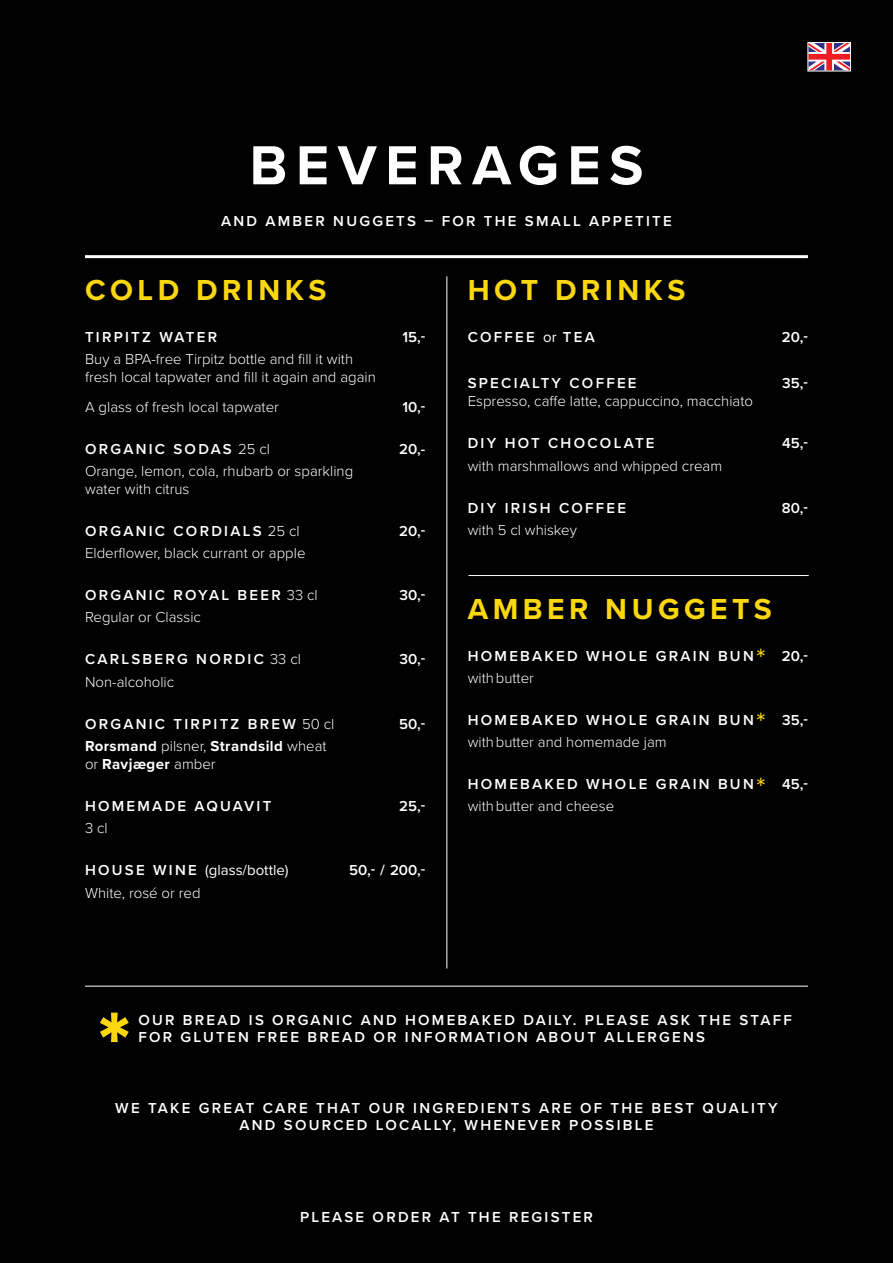
<style>
.page{position:relative;width:893px;height:1263px;background:#010101}
.page>*{position:absolute;margin:0;border:0;box-sizing:border-box;transform-origin:0 0}
.overskrift_1{font:700 57px "Proxima Nova";letter-spacing:.15em;color:#fff}
.overskrift_2{font:700 30px "Proxima Nova";letter-spacing:.15em;color:#fad70f}
.retterne{font:600 15px/16.5px "Proxima Nova";letter-spacing:.15em;color:#fff;text-align:center}
.brødtekst{font:300 15px "Proxima Nova";color:#fff}
.brødtekst-2{font:700 15px/18px "Proxima Nova";letter-spacing:.03em;color:#fff}
.retterne-2{font:300 15px "Proxima Nova";color:#fff}
.retterne-3{font:15px "Proxima Nova";color:#fff}
.s1{font-weight:300}
.s2{font-weight:600}
.s3{font-weight:400}
.s4{font-weight:400;font-size:28.5px;color:#fad70f}
</style>
<div class="page">
<hr style="left:468px;top:575px;width:341px;height:1px;background:#fff">
<svg style="left:100px;top:1012px;width:29px;height:30px"></svg>
<hr style="left:85px;top:255px;width:723px;height:3px;background:#fff">
<svg style="left:810px;top:44px;width:38px;height:25px"></svg>
<div style="left:808px;top:42px;width:43px;height:29px;border:1px solid #fff"></div>
<hr style="left:85px;top:986px;width:723px;height:1px;background:#fff">
<hr style="left:446px;top:276px;width:1px;height:692px;background:#fff">
<p class="overskrift_1" style="left:250px;top:123px;width:395px">BEVERAGES</p>
<p class="retterne" style="left:221px;top:213px;width:452px">AND AMBER NUGGETS – FOR THE SMALL APPETITE</p>
<p class="overskrift_2" style="left:85px;top:268px;width:243px">COLD DRINKS</p>
<p class="retterne" style="left:85px;top:328px;width:134px">TIRPITZ WATER</p>
<p class="retterne" style="left:402px;top:328px;width:24px">15,-</p>
<p class="brødtekst" style="left:85px;top:348px;width:270px">Buy a BPA-free Tirpitz bottle and fill it with</p>
<p class="brødtekst" style="left:85px;top:366px;width:292px">fresh local tapwater and fill it again and again</p>
<p class="retterne-2" style="left:85px;top:395px;width:195px">A glass of fresh local tapwater</p>
<p class="retterne" style="left:402px;top:398px;width:24px">10,-</p>
<p class="retterne" style="left:85px;top:440px;width:186px">ORGANIC SODAS <span class="s1">25 cl</span></p>
<p class="retterne" style="left:399px;top:440px;width:27px">20,-</p>
<p class="brødtekst" style="left:85px;top:460px;width:270px">Orange, lemon, cola, rhubarb or sparkling</p>
<p class="brødtekst" style="left:85px;top:478px;width:106px">water with citrus</p>
<p class="retterne" style="left:85px;top:522px;width:216px">ORGANIC CORDIALS <span class="s1">25 cl</span></p>
<p class="retterne" style="left:399px;top:522px;width:27px">20,-</p>
<p class="brødtekst" style="left:85px;top:542px;width:222px">Elderflower, black currant or apple</p>
<p class="retterne" style="left:85px;top:586px;width:234px">ORGANIC ROYAL BEER <span class="s1">33 cl</span></p>
<p class="retterne" style="left:400px;top:586px;width:27px">30,-</p>
<p class="brødtekst" style="left:85px;top:606px;width:117px">Regular or Classic</p>
<p class="retterne" style="left:85px;top:651px;width:217px">CARLSBERG NORDIC <span class="s1">33 cl</span></p>
<p class="retterne" style="left:400px;top:651px;width:27px">30,-</p>
<p class="brødtekst" style="left:85px;top:670px;width:91px">Non-alcoholic</p>
<p class="retterne" style="left:85px;top:715px;width:251px">ORGANIC TIRPITZ BREW <span class="s1">50 cl</span></p>
<p class="retterne" style="left:399px;top:715px;width:28px">50,-</p>
<p class="brødtekst-2" style="left:85px;top:737px;width:243px">Rorsmand <span class="s1">pilsner,</span> Strandsild <span class="s1">wheat or</span> Ravjæger <span class="s1">amber</span></p>
<p class="retterne" style="left:85px;top:797px;width:188px">HOMEMADE AQUAVIT</p>
<p class="retterne" style="left:399px;top:797px;width:28px">25,-</p>
<p class="brødtekst" style="left:85px;top:817px;width:24px">3 cl</p>
<p class="retterne-3" style="left:85px;top:859px;width:205px"><span class="s2">HOUSE WINE</span> (glass/bottle)</p>
<p class="retterne" style="left:349px;top:862px;width:77px">50,- / 200,-</p>
<p class="brødtekst" style="left:85px;top:881px;width:117px">White, rosé or red</p>
<p class="overskrift_2" style="left:468px;top:268px;width:219px">HOT DRINKS</p>
<p class="retterne" style="left:468px;top:328px;width:129px">COFFEE <span class="s3">or</span> TEA</p>
<p class="retterne" style="left:782px;top:328px;width:27px">20,-</p>
<p class="retterne" style="left:468px;top:375px;width:170px">SPECIALTY COFFEE</p>
<p class="retterne" style="left:782px;top:375px;width:27px">35,-</p>
<p class="brødtekst" style="left:468px;top:390px;width:287px">Espresso, caffe latte, cappuccino, macchiato</p>
<p class="retterne" style="left:468px;top:435px;width:188px">DIY HOT CHOCOLATE</p>
<p class="retterne" style="left:782px;top:435px;width:27px">45,-</p>
<p class="brødtekst" style="left:468px;top:454px;width:256px">with marshmallows and whipped cream</p>
<p class="retterne" style="left:468px;top:499px;width:160px">DIY IRISH COFFEE</p>
<p class="retterne" style="left:782px;top:499px;width:27px">80,-</p>
<p class="brødtekst" style="left:468px;top:519px;width:111px">with 5 cl whiskey</p>
<p class="overskrift_2" style="left:468px;top:586px;width:306px">AMBER NUGGETS</p>
<p class="retterne" style="left:468px;top:647px;width:342px">HOMEBAKED WHOLE GRAIN BUN<span class="s4">*</span> 20,-</p>
<p class="brødtekst" style="left:468px;top:667px;width:68px">with butter</p>
<p class="retterne" style="left:468px;top:711px;width:342px">HOMEBAKED WHOLE GRAIN BUN<span class="s4">*</span> 35,-</p>
<p class="brødtekst" style="left:468px;top:731px;width:200px">with butter and homemade jam</p>
<p class="retterne" style="left:468px;top:775px;width:342px">HOMEBAKED WHOLE GRAIN BUN<span class="s4">*</span> 45,-</p>
<p class="brødtekst" style="left:468px;top:795px;width:148px">with butter and cheese</p>
<p class="retterne" style="left:138px;top:1011px;width:655px;text-align:left">OUR BREAD IS ORGANIC AND HOMEBAKED DAILY. PLEASE ASK THE STAFF<br>FOR GLUTEN FREE BREAD OR INFORMATION ABOUT ALLERGENS</p>
<p class="retterne" style="left:115px;top:1099px;width:664px">WE TAKE GREAT CARE THAT OUR INGREDIENTS ARE OF THE BEST QUALITY<br>AND SOURCED LOCALLY, WHENEVER POSSIBLE</p>
<p class="retterne" style="left:300px;top:1208px;width:294px">PLEASE ORDER AT THE REGISTER</p>
</div>
